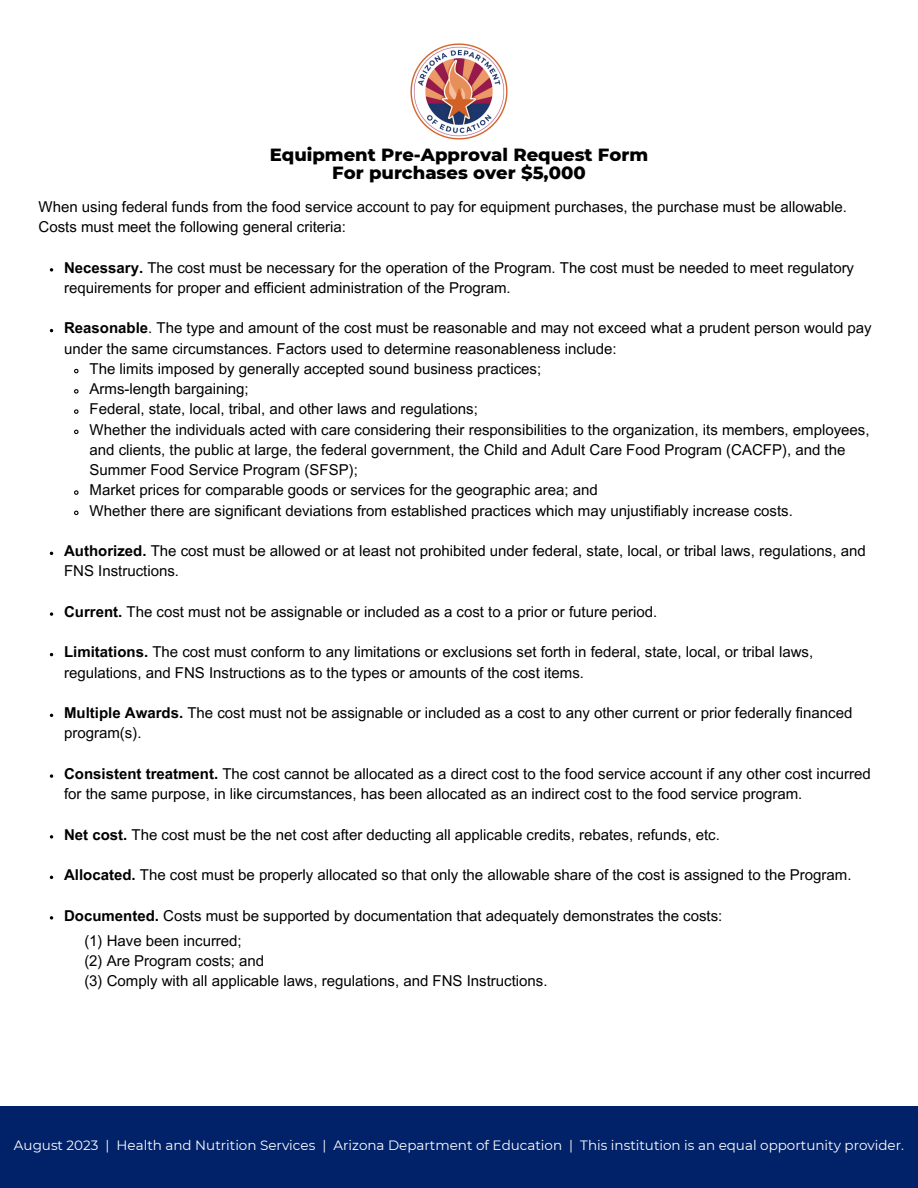
<style>
.page{position:relative;width:918px;height:1188px;background:#fff}
.page>*{position:absolute;margin:0;border:0;box-sizing:border-box;transform-origin:0 0}
.t1{font:800 18px "Montserrat";color:#000}
.t2{font:15px/20.2px "Arial MT Pro";color:#000}
.t3{font:13.5px "Montserrat";color:#fff}
.s1{font-weight:700}
</style>
<div class="page">
<div style="left:0;top:1106px;width:918px;height:82px;background:#012169"></div>
<svg style="left:50px;top:268px;width:3px;height:4px"></svg>
<svg style="left:74px;top:368px;width:5px;height:6px"></svg>
<svg style="left:74px;top:389px;width:5px;height:5px"></svg>
<svg style="left:74px;top:409px;width:5px;height:5px"></svg>
<svg style="left:74px;top:429px;width:5px;height:6px"></svg>
<svg style="left:74px;top:490px;width:5px;height:5px"></svg>
<svg style="left:74px;top:510px;width:5px;height:6px"></svg>
<svg style="left:50px;top:612px;width:3px;height:4px"></svg>
<svg style="left:50px;top:774px;width:3px;height:4px"></svg>
<svg style="left:50px;top:835px;width:3px;height:4px"></svg>
<svg style="left:50px;top:916px;width:3px;height:4px"></svg>
<img style="left:410px;top:43px;width:97px;height:97px">
<p class="t1" style="left:270px;top:144px;width:380px">Equipment Pre-Approval Request Form</p>
<p class="t1" style="left:332px;top:162px;width:255px">For purchases over $5,000</p>
<p class="t2" style="left:39px;top:198px;width:810px">When using federal funds from the food service account to pay for equipment purchases, the purchase must be allowable.<br>Costs must meet the following general criteria:</p>
<p class="t2" style="left:64px;top:259px;width:792px"><span class="s1">Necessary.</span> The cost must be necessary for the operation of the Program. The cost must be needed to meet regulatory requirements for proper and efficient administration of the Program.</p>
<p class="t2" style="left:64px;top:320px;width:809px"><span class="s1">Reasonable</span>. The type and amount of the cost must be reasonable and may not exceed what a prudent person would pay under the same circumstances. Factors used to determine reasonableness include:</p>
<p class="t2" style="left:90px;top:360px;width:453px">The limits imposed by generally accepted sound business practices;</p>
<p class="t2" style="left:90px;top:381px;width:161px">Arms-length bargaining;</p>
<p class="t2" style="left:90px;top:401px;width:390px">Federal, state, local, tribal, and other laws and regulations;</p>
<p class="t2" style="left:90px;top:421px;width:781px">Whether the individuals acted with care considering their responsibilities to the organization, its members, employees, and clients, the public at large, the federal government, the Child and Adult Care Food Program (CACFP), and the<br>Summer Food Service Program (SFSP);</p>
<p class="t2" style="left:90px;top:482px;width:510px">Market prices for comparable goods or services for the geographic area; and</p>
<p class="t2" style="left:90px;top:502px;width:705px">Whether there are significant deviations from established practices which may unjustifiably increase costs.</p>
<p class="t2" style="left:64px;top:543px;width:803px"><span class="s1">Authorized.</span> The cost must be allowed or at least not prohibited under federal, state, local, or tribal laws, regulations, and<br>FNS Instructions.</p>
<p class="t2" style="left:64px;top:603px;width:595px"><span class="s1">Current.</span> The cost must not be assignable or included as a cost to a prior or future period.</p>
<p class="t2" style="left:64px;top:644px;width:751px"><span class="s1">Limitations.</span> The cost must conform to any limitations or exclusions set forth in federal, state, local, or tribal laws, regulations, and FNS Instructions as to the types or amounts of the cost items.</p>
<p class="t2" style="left:64px;top:705px;width:790px"><span class="s1">Multiple Awards.</span> The cost must not be assignable or included as a cost to any other current or prior federally financed program(s).</p>
<p class="t2" style="left:64px;top:765px;width:808px"><span class="s1">Consistent treatment.</span> The cost cannot be allocated as a direct cost to the food service account if any other cost incurred for the same purpose, in like circumstances, has been allocated as an indirect cost to the food service program.</p>
<p class="t2" style="left:64px;top:826px;width:657px"><span class="s1">Net cost.</span> The cost must be the net cost after deducting all applicable credits, rebates, refunds, etc.</p>
<p class="t2" style="left:64px;top:867px;width:789px"><span class="s1">Allocated.</span> The cost must be properly allocated so that only the allowable share of the cost is assigned to the Program.</p>
<p class="t2" style="left:64px;top:907px;width:660px"><span class="s1">Documented.</span> Costs must be supported by documentation that adequately demonstrates the costs:</p>
<p class="t2" style="left:84px;top:932px;width:159px">(1) Have been incurred;</p>
<p class="t2" style="left:84px;top:953px;width:181px">(2) Are Program costs; and</p>
<p class="t2" style="left:84px;top:973px;width:465px">(3) Comply with all applicable laws, regulations, and FNS Instructions.</p>
<p class="t3" style="left:14px;top:1137px;width:892px">August 2023 | Health and Nutrition Services | Arizona Department of Education | This institution is an equal opportunity provider.</p>
</div>
